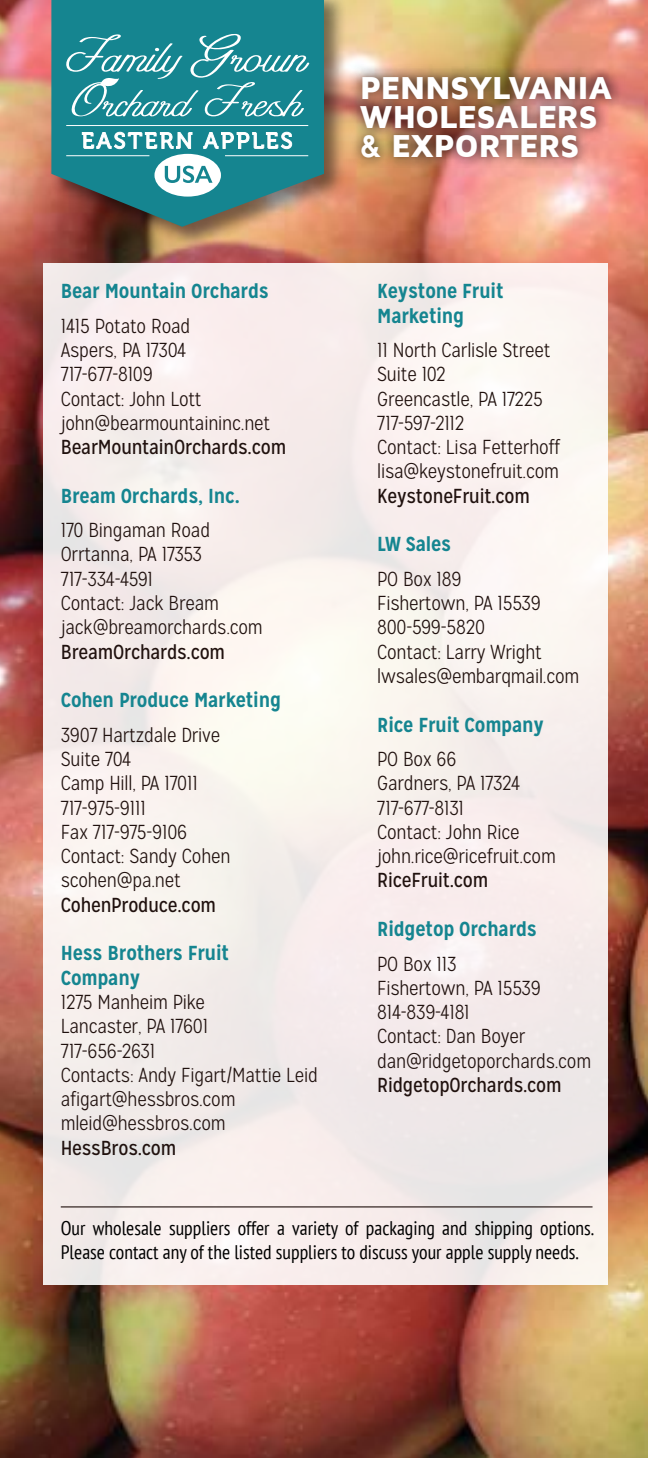
<style>
.page{position:relative;width:648px;height:1458px;background:#fff}
.page>*{position:absolute;margin:0;border:0;box-sizing:border-box;transform-origin:0 0}
.t1{font:900 32.62px/29.2px "Maven Pro";letter-spacing:-.015em;color:#fff}
.t2{font:300 20.25px/24.3px "Mission Gothic";letter-spacing:-.01em;color:#20110e}
.t3{font:700 20.25px/24.3px "Mission Gothic";letter-spacing:-.01em;color:#158590}
.t4{font:20.25px "Mission Gothic";letter-spacing:-.01em;color:#20110e}
.t5{font:condensed 19.8px/23.6px "PT Sans";color:#000}
</style>
<div class="page">
<img style="left:0;top:0;width:648px;height:1458px">
<div style="left:50px;top:0;width:297px;height:249px;background:#000;opacity:.5"></div>
<svg style="left:51px;top:0;width:273px;height:227px;fill:#158590"></svg>
<div style="left:348px;top:64px;width:277px;height:104px;background:#000;opacity:.75"></div>
<div style="left:44px;top:263px;width:564px;height:1022px;background:linear-gradient(to bottom,#faf2ef,#f2ebe9)"></div>
<hr style="left:61px;top:1206px;width:532px;height:1px;background:#20110e">
<svg style="left:66px;top:34px;width:243px;height:83px"></svg>
<svg style="left:82px;top:132px;width:210px;height:65px"></svg>
<hr style="left:66px;top:125px;width:242px;height:1px;background:#fff">
<hr style="left:66px;top:155px;width:83px;height:1px;background:#fff">
<hr style="left:225px;top:155px;width:83px;height:1px;background:#fff">
<h1 class="t1" style="left:360px;top:73px;width:254px">PENNSYLVANIA<br>WHOLESALERS &amp; EXPORTERS</h1>
<p class="t3" style="left:61px;top:279px;width:210px">Bear Mountain Orchards</p>
<p class="t2" style="left:61px;top:314px;width:211px">1415 Potato Road<br>Aspers, PA 17304<br>717-677-8109<br>Contact: John Lott john@bearmountaininc.net</p>
<p class="t4" style="left:61px;top:435px;width:227px">BearMountainOrchards.com</p>
<p class="t3" style="left:61px;top:484px;width:181px">Bream Orchards, Inc.</p>
<p class="t2" style="left:61px;top:518px;width:203px">170 Bingaman Road<br>Orrtanna, PA 17353<br>717-334-4591<br>Contact: Jack Bream jack@breamorchards.com</p>
<p class="t4" style="left:61px;top:639px;width:166px">BreamOrchards.com</p>
<p class="t3" style="left:61px;top:688px;width:222px">Cohen Produce Marketing</p>
<p class="t2" style="left:61px;top:723px;width:171px">3907 Hartzdale Drive<br>Suite 704<br>Camp Hill, PA 17011<br>717-975-9111<br>Fax 717-975-9106<br>Contact: Sandy Cohen scohen@pa.net</p>
<p class="t4" style="left:61px;top:893px;width:157px">CohenProduce.com</p>
<p class="t3" style="left:61px;top:941px;width:170px">Hess Brothers Fruit<br>Company</p>
<p class="t2" style="left:61px;top:990px;width:259px">1275 Manheim Pike<br>Lancaster, PA 17601<br>717-656-2631<br>Contacts: Andy Figart/Mattie Leid afigart@hessbros.com mleid@hessbros.com</p>
<p class="t4" style="left:61px;top:1136px;width:117px">HessBros.com</p>
<p class="t3" style="left:377px;top:279px;width:128px">Keystone Fruit<br>Marketing</p>
<p class="t2" style="left:377px;top:338px;width:185px">11 North Carlisle Street<br>Suite 102<br>Greencastle, PA 17225<br>717-597-2112<br>Contact: Lisa Fetterhoff lisa@keystonefruit.com</p>
<p class="t4" style="left:377px;top:484px;width:154px">KeystoneFruit.com</p>
<p class="t3" style="left:377px;top:532px;width:76px">LW Sales</p>
<p class="t2" style="left:377px;top:567px;width:204px">PO Box 189<br>Fishertown, PA 15539<br>800-599-5820<br>Contact: Larry Wright lwsales@embarqmail.com</p>
<p class="t3" style="left:377px;top:712px;width:168px">Rice Fruit Company</p>
<p class="t2" style="left:377px;top:747px;width:180px">PO Box 66<br>Gardners, PA 17324<br>717-677-8131<br>Contact: John Rice john.rice@ricefruit.com</p>
<p class="t4" style="left:377px;top:868px;width:113px">RiceFruit.com</p>
<p class="t3" style="left:377px;top:917px;width:161px">Ridgetop Orchards</p>
<p class="t2" style="left:377px;top:952px;width:216px">PO Box 113<br>Fishertown, PA 15539<br>814-839-4181<br>Contact: Dan Boyer dan@ridgetoporchards.com</p>
<p class="t4" style="left:377px;top:1073px;width:186px">RidgetopOrchards.com</p>
<p class="t5" style="left:61px;top:1216px;width:535px">Our wholesale suppliers offer a variety of packaging and shipping options.<br>Please contact any of the listed suppliers to discuss your apple supply needs.</p>
</div>
